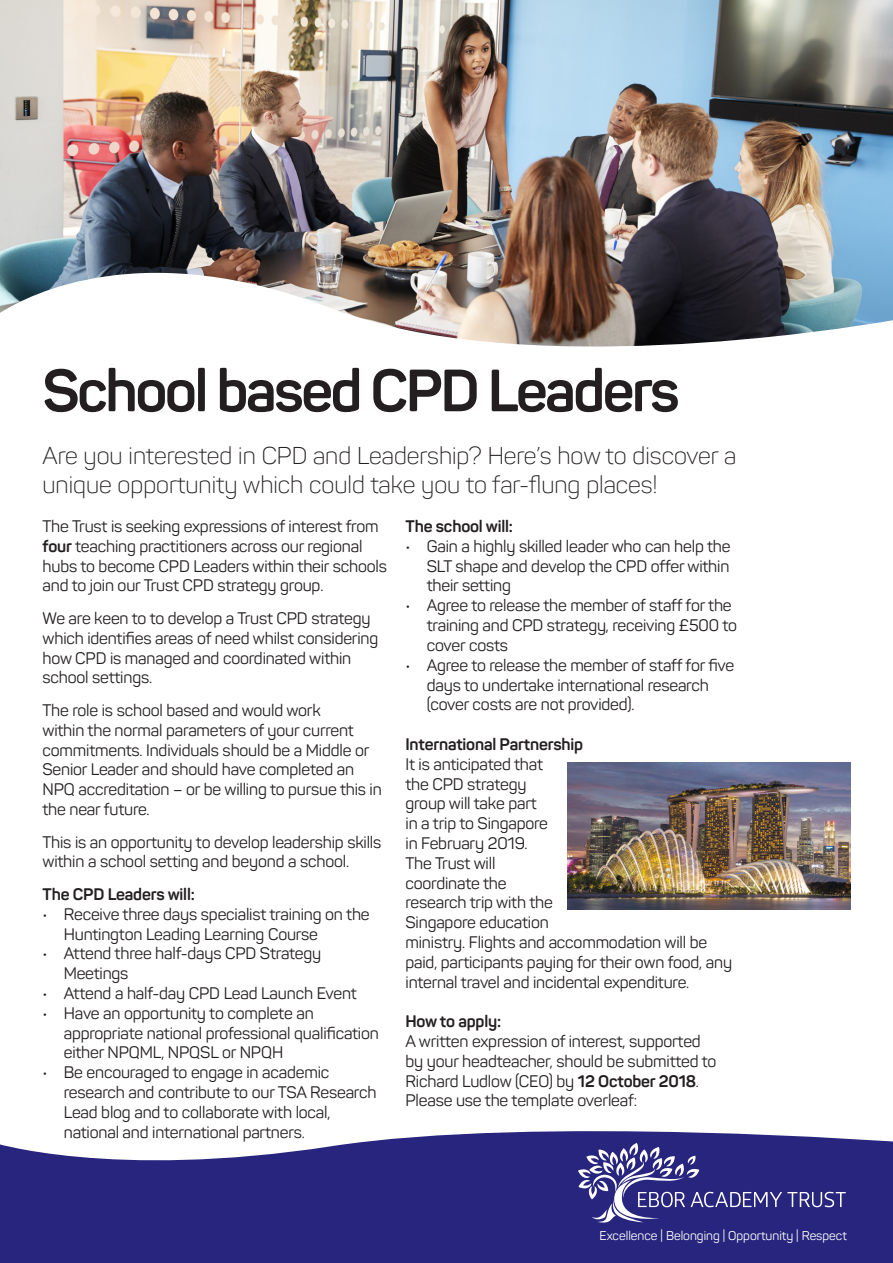
<style>
.page{position:relative;width:893px;height:1263px;background:#fff}
.page>*{position:absolute;margin:0;border:0;box-sizing:border-box;transform-origin:0 0}
.t1{font:700 58.65px "Panton";letter-spacing:-.04em;color:#231f20}
.t2{font:300 24px/28.8px "Panton";color:#231f20}
.t3{font:16.5px/19.8px "Panton";letter-spacing:-.01em;color:#231f20}
.t4{font:700 16.5px "Panton";letter-spacing:-.01em;color:#231f20}
.t5{font:12.6px "Panton";color:#fff}
.s1{font-weight:700}
</style>
<div class="page">
<svg style="left:0;top:1131px;width:893px;height:132px;background:#3e3c8b"></svg>
<img style="left:0;top:0;width:893px;height:347px">
<svg style="left:578px;top:1143px;width:268px;height:82px;background:#42408d"></svg>
<img style="left:568px;top:762px;width:282px;height:148px">
<p class="t1" style="left:43px;top:354px;width:639px">School based CPD Leaders</p>
<p class="t2" style="left:43px;top:441px;width:695px">Are you interested in CPD and Leadership? Here’s how to discover a unique opportunity which could take you to far-flung places!</p>
<p class="t3" style="left:43px;top:516px;width:346px">The Trust is seeking expressions of interest from <span class="s1">four</span> teaching practitioners across our regional hubs to become CPD Leaders within their schools and to join our Trust CPD strategy group.</p>
<p class="t3" style="left:43px;top:608px;width:337px">We are keen to to develop a Trust CPD strategy which identifies areas of need whilst considering how CPD is managed and coordinated within school settings.</p>
<p class="t3" style="left:43px;top:700px;width:341px">The role is school based and would work<br>within the normal parameters of your current commitments. Individuals should be a Middle or Senior Leader and should have completed an NPQ accreditation – or be willing to pursue this in the near future.</p>
<p class="t3" style="left:43px;top:832px;width:340px">This is an opportunity to develop leadership skills within a school setting and beyond a school.</p>
<p class="t4" style="left:43px;top:884px;width:154px">The CPD Leaders will:</p>
<p class="t3" style="left:64px;top:904px;width:307px;text-indent:-21px">• Receive three days specialist training on the<br>Huntington Leading Learning Course</p>
<p class="t3" style="left:64px;top:943px;width:259px;text-indent:-21px">• Attend three half-days CPD Strategy<br>Meetings</p>
<p class="t3" style="left:43px;top:983px;width:316px">• Attend a half-day CPD Lead Launch Event</p>
<p class="t3" style="left:64px;top:1003px;width:317px;text-indent:-21px">• Have an opportunity to complete an appropriate national professional qualification either NPQML, NPQSL or NPQH</p>
<p class="t3" style="left:64px;top:1062px;width:314px;text-indent:-21px">• Be encouraged to engage in academic research and contribute to our TSA Research Lead blog and to collaborate with local, national and international partners.</p>
<p class="t4" style="left:405px;top:516px;width:109px">The school will:</p>
<p class="t3" style="left:427px;top:536px;width:305px;text-align:justify;text-indent:-21px">• Gain a highly skilled leader who can help the SLT shape and develop the CPD offer within their setting</p>
<p class="t3" style="left:427px;top:595px;width:312px;text-indent:-21px">• Agree to release the member of staff for the training and CPD strategy, receiving £500 to cover costs</p>
<p class="t3" style="left:427px;top:655px;width:309px;text-indent:-21px">• Agree to release the member of staff for five days to undertake international research (cover costs are not provided).</p>
<p class="t4" style="left:405px;top:734px;width:179px">International Partnership</p>
<p class="t3" style="left:405px;top:754px;width:328px">It is anticipated that<br>the CPD strategy<br>group will take part<br>in a trip to Singapore<br>in February 2019.<br>The Trust will<br>coordinate the<br>research trip with the<br>Singapore education<br>ministry. Flights and accommodation will be paid, participants paying for their own food, any internal travel and incidental expenditure.</p>
<p class="t4" style="left:405px;top:1011px;width:97px">How to apply:</p>
<p class="t3" style="left:405px;top:1031px;width:312px">A written expression of interest, supported by your headteacher, should be submitted to Richard Ludlow (CEO) by <span class="s1">12 October 2018</span>.<br>Please use the template overleaf:</p>
<p class="t5" style="left:599px;top:1228px;width:249px">Excellence | Belonging | Opportunity | Respect</p>
</div>
